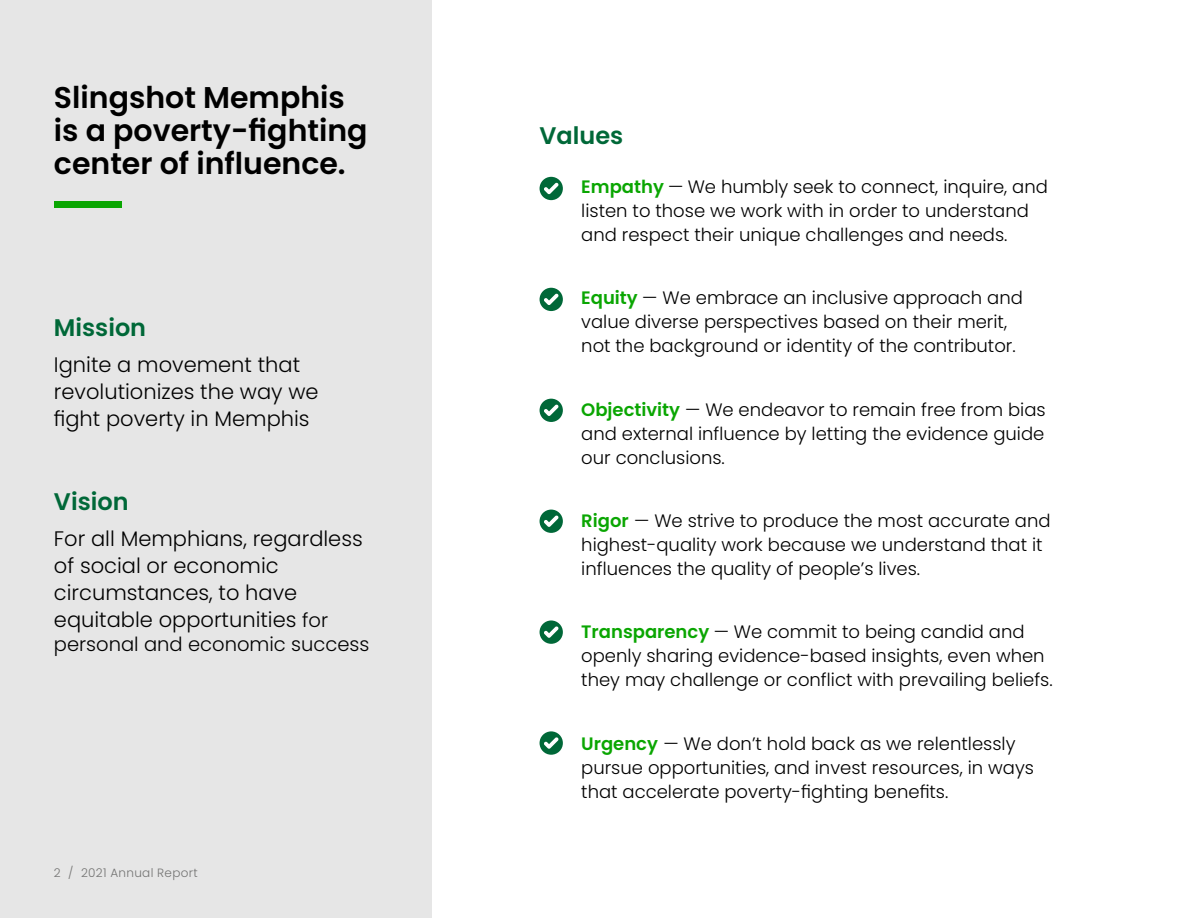
<style>
.page{position:relative;width:1188px;height:918px;background:#fff}
.page>*{position:absolute;margin:0;border:0;box-sizing:border-box;transform-origin:0 0}
.t1{font:600 30px/33px "Poppins";color:#000}
.t2{font:600 24px "Poppins";color:#006838}
.t3{font:300 21px/27px "Poppins";color:#000}
.t4{font:300 19.5px "Poppins";color:#000}
.t5{font:300 18px/24px "Poppins";color:#000}
.t6{font:300 12px "Poppins";letter-spacing:.025em;color:#747473}
.s1{font-size:19.5px}
.s2{font-weight:600;color:#0aa602}
</style>
<div class="page">
<div style="left:0;top:0;width:432px;height:918px;background:#e6e6e6"></div>
<div style="left:54px;top:202px;width:67px;height:6px;background:#0aa602"></div>
<div style="left:540px;top:177px;width:23px;height:23px;background:#006838;border-radius:50%"></div>
<svg style="left:544px;top:183px;width:14px;height:11px"></svg>
<div style="left:540px;top:288px;width:23px;height:23px;background:#006838;border-radius:50%"></div>
<svg style="left:544px;top:294px;width:14px;height:11px"></svg>
<div style="left:540px;top:399px;width:23px;height:23px;background:#006838;border-radius:50%"></div>
<svg style="left:544px;top:405px;width:14px;height:11px"></svg>
<div style="left:540px;top:510px;width:23px;height:23px;background:#006838;border-radius:50%"></div>
<svg style="left:544px;top:516px;width:14px;height:11px"></svg>
<div style="left:540px;top:731px;width:23px;height:24px;background:#006838;border-radius:50%"></div>
<svg style="left:544px;top:737px;width:14px;height:12px"></svg>
<div style="left:540px;top:620px;width:23px;height:24px;background:#006838;border-radius:50%"></div>
<svg style="left:544px;top:626px;width:14px;height:12px"></svg>
<h1 class="t1" style="left:54px;top:81px;width:315px">Slingshot Memphis is a poverty-fighting center of influence.</h1>
<h2 class="t2" style="left:54px;top:314px;width:94px">Mission</h2>
<p class="t3" style="left:54px;top:352px;width:266px">Ignite a movement that revolutionizes the way we fight poverty in Memphis</p>
<h2 class="t2" style="left:54px;top:487px;width:76px">Vision</h2>
<p class="t3" style="left:54px;top:525px;width:310px">For all Memphians, regardless of social or economic circumstances, to have equitable opportunities <span class="s1">for</span></p>
<p class="t4" style="left:54px;top:632px;width:317px">personal and economic success</p>
<p class="t6" style="left:54px;top:865px;width:145px">2 / 2021 Annual Report</p>
<h2 class="t2" style="left:540px;top:121px;width:85px">Values</h2>
<p class="t5" style="left:581px;top:175px;width:468px"><span class="s2">Empathy</span> — We humbly seek to connect, inquire, and listen to those we work with in order to understand and respect their unique challenges and needs.</p>
<p class="t5" style="left:581px;top:285px;width:443px"><span class="s2">Equity</span> — We embrace an inclusive approach and value diverse perspectives based on their merit, not the background or identity of the contributor.</p>
<p class="t5" style="left:581px;top:398px;width:466px;text-align:justify"><span class="s2">Objectivity</span> — We endeavor to remain free from bias and external influence by letting the evidence guide our conclusions.</p>
<p class="t5" style="left:581px;top:509px;width:471px"><span class="s2">Rigor</span> — We strive to produce the most accurate and highest-quality work because we understand that it influences the quality of people’s lives.</p>
<p class="t5" style="left:581px;top:620px;width:473px"><span class="s2">Transparency</span> — We commit to being candid and openly sharing evidence-based insights, even when they may challenge or conflict with prevailing beliefs.</p>
<p class="t5" style="left:581px;top:732px;width:454px"><span class="s2">Urgency</span> — We don’t hold back as we relentlessly pursue opportunities, and invest resources, in ways that accelerate poverty-fighting benefits.</p>
</div>
